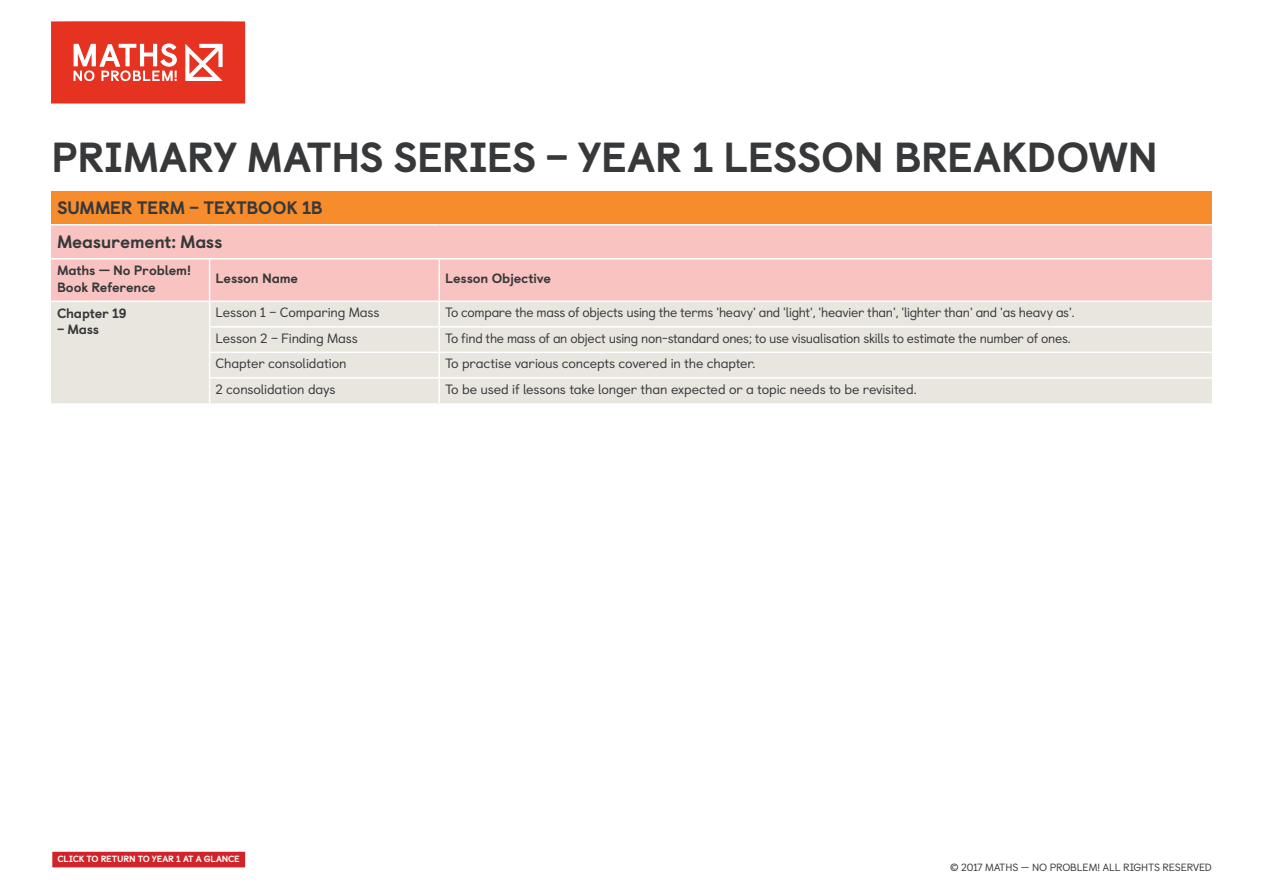
<style>
.page{position:relative;width:1263px;height:893px;background:#fff}
.page>*{position:absolute;margin:0;border:0;box-sizing:border-box;transform-origin:0 0}
.t1{font:800 42px "Castledown";letter-spacing:-.01em;color:#36383a}
.t2{font:800 18px/33.9px "Castledown";letter-spacing:-.015em;color:#36383a}
.t3{font:13.5px "Castledown";letter-spacing:-.02em;color:#36383a}
.t4{font:800 13.5px/16.2px "Castledown";letter-spacing:-.01em;color:#36383a}
.t5{font:10.5px "Castledown";letter-spacing:-.015em;color:#36383a}
.t6{font:800 9px "Castledown";letter-spacing:-.02em;color:#fff}
</style>
<div class="page">
<svg style="left:51px;top:21px;width:194px;height:83px;background:#e95243"></svg>
<div style="left:51px;top:191px;width:1161px;height:34px;background:#f68c2c"></div>
<div style="left:51px;top:225px;width:1161px;height:76px;background:#f9c3c1"></div>
<div style="left:51px;top:302px;width:1161px;height:101px;background:#e9e5df"></div>
<hr style="left:51px;top:224px;width:159px;height:1px;background:#fff">
<hr style="left:210px;top:224px;width:229px;height:1px;background:#fff">
<hr style="left:439px;top:224px;width:773px;height:1px;background:#fff">
<hr style="left:210px;top:258px;width:229px;height:1px;background:#fff">
<hr style="left:439px;top:258px;width:773px;height:1px;background:#fff">
<hr style="left:438px;top:259px;width:2px;height:42px;background:#fff">
<hr style="left:438px;top:302px;width:2px;height:24px;background:#fff">
<hr style="left:439px;top:326px;width:773px;height:2px;background:#fff">
<hr style="left:209px;top:326px;width:230px;height:2px;background:#fff">
<hr style="left:438px;top:328px;width:2px;height:24px;background:#fff">
<hr style="left:209px;top:352px;width:230px;height:1px;background:#fff">
<hr style="left:439px;top:352px;width:773px;height:1px;background:#fff">
<hr style="left:438px;top:353px;width:2px;height:24px;background:#fff">
<hr style="left:438px;top:379px;width:2px;height:24px;background:#fff">
<hr style="left:209px;top:377px;width:230px;height:2px;background:#fff">
<hr style="left:439px;top:377px;width:773px;height:2px;background:#fff">
<hr style="left:51px;top:258px;width:159px;height:1px;background:#fff">
<hr style="left:209px;top:259px;width:1px;height:42px;background:#fff">
<svg style="left:209px;top:302px;width:1px;height:101px"></svg>
<div style="left:52px;top:851px;width:194px;height:17px;background:#d1232a"></div>
<div style="left:51px;top:850px;width:195px;height:19px;border:1px solid #fff"></div>
<h1 class="t1" style="left:51px;top:123px;width:1108px">PRIMARY MATHS SERIES – YEAR 1 LESSON BREAKDOWN</h1>
<h2 class="t2" style="left:57px;top:189px;width:267px">SUMMER TERM – TEXTBOOK 1B<br>Measurement: Mass</h2>
<p class="t4" style="left:57px;top:261px;width:136px">Maths — No Problem!<br>Book Reference</p>
<p class="t4" style="left:216px;top:269px;width:84px">Lesson Name</p>
<p class="t4" style="left:445px;top:269px;width:107px">Lesson Objective</p>
<p class="t4" style="left:57px;top:304px;width:71px">Chapter 19</p>
<p class="t4" style="left:57px;top:320px;width:44px">– Mass</p>
<p class="t3" style="left:216px;top:302px;width:165px">Lesson 1 – Comparing Mass</p>
<p class="t3" style="left:445px;top:302px;width:631px">To compare the mass of objects using the terms 'heavy' and 'light', 'heavier than', 'lighter than' and 'as heavy as'.</p>
<p class="t3" style="left:216px;top:328px;width:144px">Lesson 2 – Finding Mass</p>
<p class="t3" style="left:445px;top:328px;width:627px">To find the mass of an object using non-standard ones; to use visualisation skills to estimate the number of ones.</p>
<p class="t3" style="left:216px;top:353px;width:133px">Chapter consolidation</p>
<p class="t3" style="left:445px;top:353px;width:312px">To practise various concepts covered in the chapter.</p>
<p class="t3" style="left:216px;top:379px;width:122px">2 consolidation days</p>
<p class="t3" style="left:445px;top:379px;width:473px">To be used if lessons take longer than expected or a topic needs to be revisited.</p>
<p class="t6" style="left:58px;top:852px;width:184px">CLICK TO RETURN TO YEAR 1 AT A GLANCE</p>
<p class="t5" style="left:950px;top:859px;width:263px">© 2017 MATHS – NO PROBLEM! ALL RIGHTS RESERVED</p>
</div>
